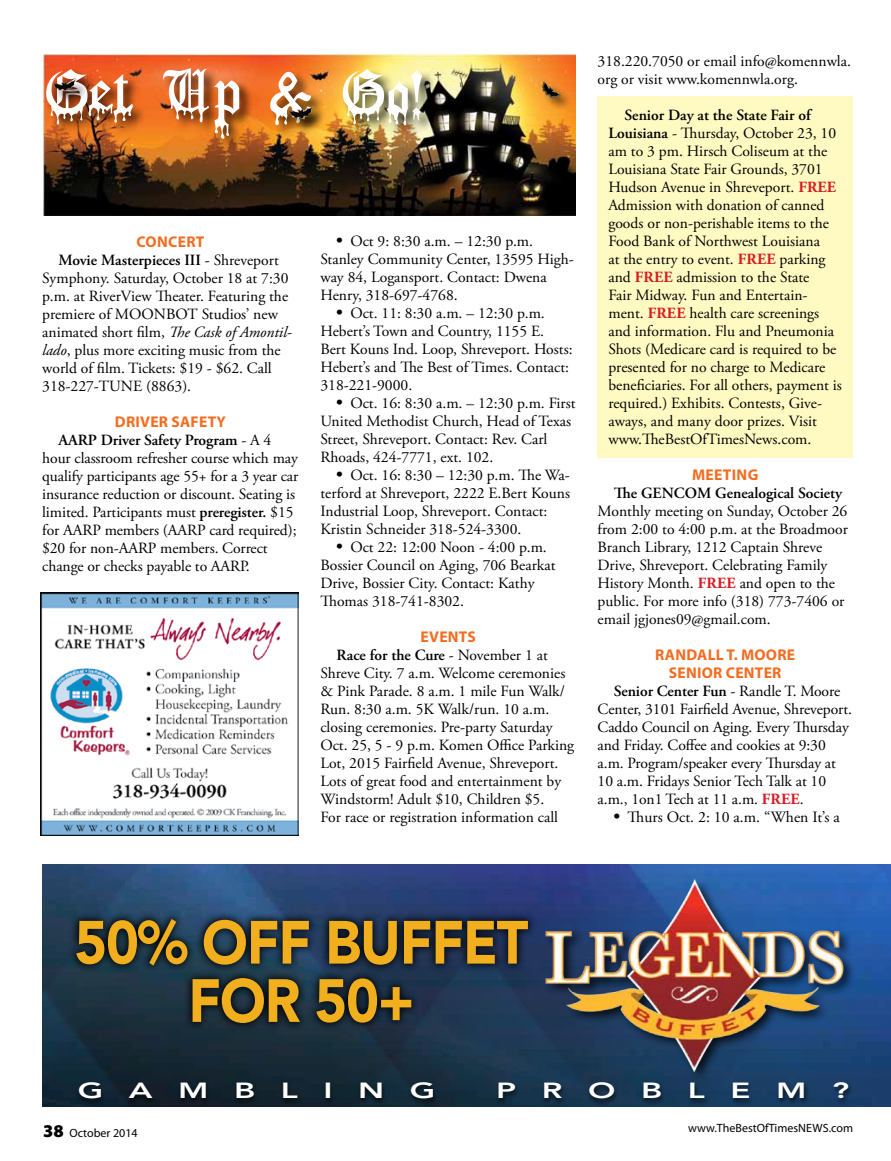
<style>
.page{position:relative;width:891px;height:1161px;background:#fff}
.page>*{position:absolute;margin:0;border:0;box-sizing:border-box;transform-origin:0 0}
.t1{font:63px "Blood Of Dracula";letter-spacing:-.025em;color:#fff}
.t2{font:900 60.3px/58.3px "Avenir LT Std";letter-spacing:-.02em;color:#f1ae1d;text-align:center;scale:.92 1}
.t3{font:800 21.75px "Avenir LT Std";letter-spacing:.78em;color:#fff;scale:1.51 1}
.t4{font:15.75px "Adobe Garamond Pro";color:#000}
.t5{font:15.6px/18px "Adobe Garamond Pro";color:#000}
.t6{font:700 15.6px/18px "Myriad Pro";letter-spacing:.015em;color:#f36d21}
.t7{font:600 15.6px "Adobe Garamond Pro";color:#000}
.t8{font:12px "Myriad Pro";color:#000}
.s1{font-weight:600}
.s2{font-style:italic}
.s3{font-family:"Times";font-size:18px}
.s4{font-weight:700;color:#d71d24}
.s5{font-weight:900;font-size:18px}
</style>
<div class="page">
<div style="left:598px;top:96px;width:255px;height:361px;background:#fffac2"></div>
<img style="left:41px;top:593px;width:258px;height:243px">
<img style="left:42px;top:864px;width:849px;height:243px">
<div style="left:75px;top:1081px;width:779px;height:25px;background:#000;opacity:.66"></div>
<div style="left:543px;top:877px;width:313px;height:206px;background:#000;opacity:.75"></div>
<img style="left:542px;top:864px;width:305px;height:243px">
<svg style="left:68px;top:910px;width:469px;height:122px;background:#16283a"></svg>
<img style="left:44px;top:55px;width:532px;height:160px">
<h1 class="t1" style="left:44px;top:64px;width:384px">Get Up &amp; Go!</h1>
<p class="t6" style="left:136px;top:233px;width:21px">CONC</p>
<p class="t6" style="left:178px;top:233px;width:19px">ERT</p>
<p class="t5" style="left:42px;top:251px;width:251px;text-indent:16px"><span class="s1">Movie Masterpieces III</span> - Shreveport Symphony. Saturday, October 18 at 7:30 p.m. at RiverView Theater. Featuring the premiere of MOONBOT Studios’ new animated short film, <span class="s2">The Cask of Amontil&shy;lado</span>, plus more exciting music from the world of film. Tickets: $19 - $62. Call 318-227-TUNE (8863).</p>
<p class="t6" style="left:115px;top:413px;width:103px">DRIVER SAFETY</p>
<p class="t5" style="left:42px;top:431px;width:258px;text-indent:16px"><span class="s1">AARP Driver Safety Program</span> - A 4 hour classroom refresher course which may qualify participants age 55+ for a 3 year car insurance reduction or discount. Seating is limited. Participants must <span class="s1">preregister.</span> $15 for AARP members (AARP card required); $20 for non-AARP members. Correct change or checks payable to AARP.</p>
<p class="t5" style="left:320px;top:233px;width:255px;text-indent:16px"><span class="s3">•</span> Oct 9: 8:30 a.m. – 12:30 p.m.<br>Stanley Community Center, 13595 High&shy;way 84, Logansport. Contact: Dwena<br>Henry, 318-697-4768.</p>
<p class="t5" style="left:320px;top:305px;width:254px;text-indent:16px"><span class="s3">•</span> Oct. 11: 8:30 a.m. – 12:30 p.m.<br>Hebert’s Town and Country, 1155 E.<br>Bert Kouns Ind. Loop, Shreveport. Hosts:<br>Hebert’s and The Best of Times. Contact:<br>318-221-9000.</p>
<p class="t5" style="left:320px;top:395px;width:257px;text-indent:16px"><span class="s3">•</span> Oct. 16: 8:30 a.m. – 12:30 p.m. First United Methodist Church, Head of Texas Street, Shreveport. Contact: Rev. Carl Rhoads, 424-7771, ext. 102.</p>
<p class="t5" style="left:320px;top:467px;width:251px;text-indent:16px"><span class="s3">•</span> Oct. 16: 8:30 – 12:30 p.m. The Wa&shy;terford at Shreveport, 2222 E.Bert Kouns Industrial Loop, Shreveport. Contact:<br>Kristin Schneider 318-524-3300.</p>
<p class="t5" style="left:320px;top:539px;width:237px;text-indent:16px"><span class="s3">•</span> Oct 22: 12:00 Noon - 4:00 p.m.<br>Bossier Council on Aging, 706 Bearkat<br>Drive, Bossier City. Contact: Kathy<br>Thomas 318-741-8302.</p>
<p class="t6" style="left:421px;top:628px;width:38px">EVENTS</p>
<p class="t5" style="left:320px;top:647px;width:255px;text-indent:16px"><span class="s1">Race for the Cure</span> - November 1 at Shreve City. 7 a.m. Welcome ceremonies &amp; Pink Parade. 8 a.m. 1 mile Fun Walk/ Run. 8:30 a.m. 5K Walk/run. 10 a.m. closing ceremonies. Pre-party Saturday Oct. 25, 5 - 9 p.m. Komen Office Parking Lot, 2015 Fairfield Avenue, Shreveport.<br>Lots of great food and entertainment by Windstorm! Adult $10, Children $5.<br>For race or registration information call</p>
<p class="t5" style="left:598px;top:52px;width:255px">318.220.7050 or email info@komennwla. org or visit www.komennwla.org.</p>
<p class="t5" style="left:608px;top:106px;width:235px;text-indent:16px"><span class="s1">Senior Day at the State Fair of Louisiana</span> - Thursday, October 23, 10 am to 3 pm. Hirsch Coliseum at the Louisiana State Fair Grounds, 3701<br>Hudson Avenue in Shreveport. <span class="s4">FREE </span>Admission with donation of canned goods or non-perishable items to the Food Bank of Northwest Louisiana<br>at the entry to event. <span class="s4">FREE</span> parking and <span class="s4">FREE</span> admission to the State<br>Fair Midway. Fun and Entertain&shy;ment. <span class="s4">FREE</span> health care screenings and information. Flu and Pneumonia Shots (Medicare card is required to be presented for no charge to Medicare beneficiaries. For all others, payment is required.) Exhibits. Contests, Give&shy;aways, and many door prizes. Visit www.TheBestOfTimesNews.com.</p>
<p class="t6" style="left:692px;top:466px;width:41px">MEETING</p>
<p class="t7" style="left:614px;top:484px;width:230px">The GENCOM Genealogical Society</p>
<p class="t5" style="left:598px;top:503px;width:252px">Monthly meeting on Sunday, October 26 from 2:00 to 4:00 p.m. at the Broadmoor Branch Library, 1212 Captain Shreve Drive, Shreveport. Celebrating Family History Month. <span class="s4">FREE</span> and open to the public. For more info (318) 773-7406 or email jgjones09@gmail.com.</p>
<p class="t6" style="left:669px;top:646px;width:126px;text-indent:-14px">RANDALL T. MOORE<br>SENIOR</p>
<p class="t6" style="left:726px;top:664px;width:57px">CENTER</p>
<p class="t5" style="left:598px;top:683px;width:256px;text-indent:16px"><span class="s1">Senior Center Fun</span> - Randle T. Moore Center, 3101 Fairfield Avenue, Shreveport.<br>Caddo Council on Aging. Every Thursday and Friday. Coffee and cookies at 9:30 a.m. Program/speaker every Thursday at 10 a.m. Fridays Senior Tech Talk at 10 a.m., 1on1 Tech at 11 a.m. <span class="s4">FREE</span>.</p>
<p class="t4" style="left:614px;top:808px;width:227px"><span class="s3">•</span> Thurs Oct. 2: 10 a.m. “When It’s a</p>
<h2 class="t2" style="left:75px;top:913px;width:495px">50% OFF BUFFET<br>FOR 50+</h2>
<h3 class="t3" style="left:78px;top:1078px;width:238px">GAMBLING</h3>
<h3 class="t3" style="left:496px;top:1078px;width:235px">PROBLEM?</h3>
<p class="t8" style="left:43px;top:1126px;width:96px"><span class="s5">38</span> October 2014</p>
<p class="t8" style="left:688px;top:1122px;width:167px">www.TheBestOfTimesNews.com</p>
</div>
